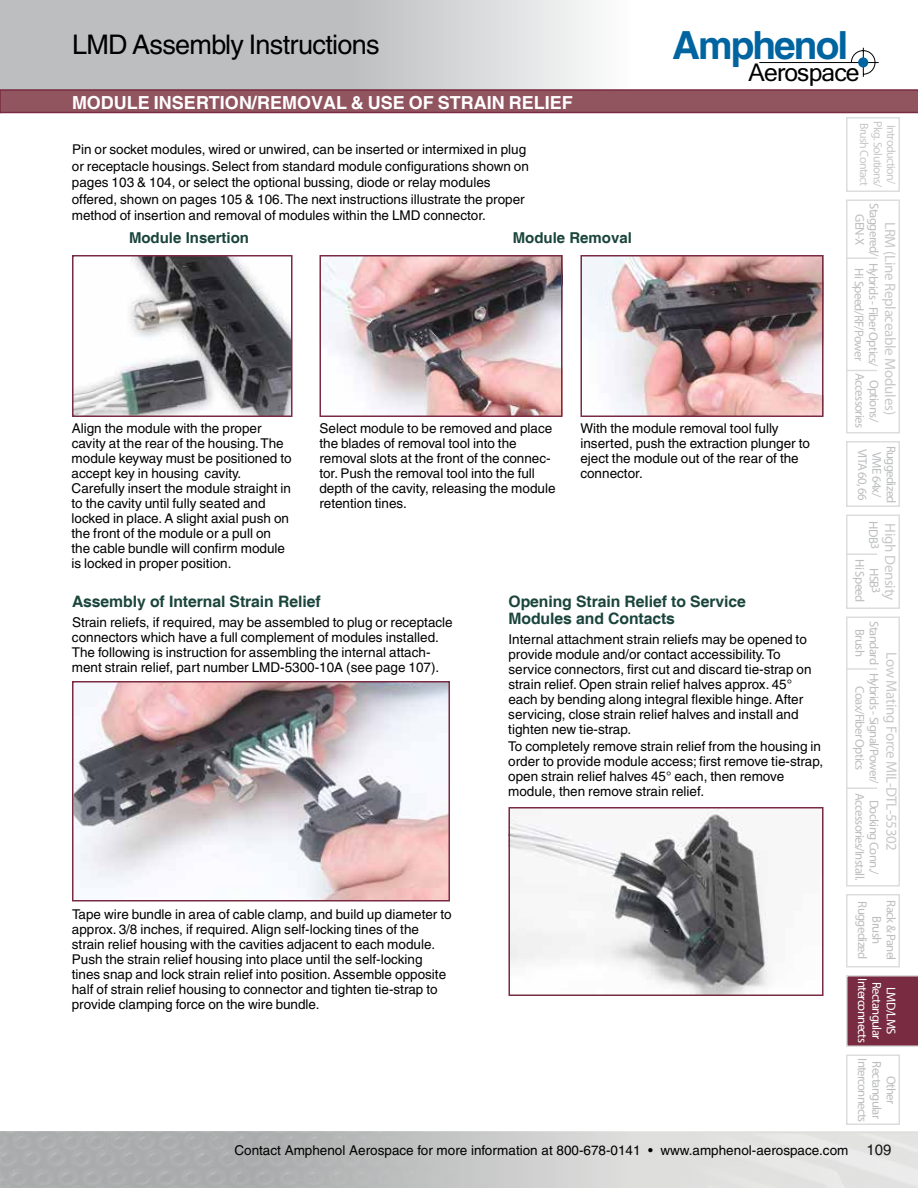
<style>
.page{position:relative;width:918px;height:1188px;background:#fff}
.page>*{position:absolute;margin:0;border:0;box-sizing:border-box;transform-origin:0 0}
.t1{font:38.85px "Kartika";letter-spacing:-.02em;color:#000}
.t2{font:700 38.85px "Helvetica";letter-spacing:-.05em;color:#0064a0}
.t3{font:27px "Helvetica";letter-spacing:-.025em;color:#000}
.t4{font:700 18px "Helvetica";color:#fff}
.t5{font:700 15.75px/17.2px "Helvetica";letter-spacing:-.005em;color:#1a453b}
.t6{font:15px "Myriad Pro";letter-spacing:-.02em;color:#c7c8ca}
.t7{font:700 15px "Helvetica";color:#1a453b}
.t8{font:15px "Helvetica";color:#000}
.t9{font:13.5px/15px "Helvetica";color:#000}
.t10{font:12.75px/14.2px "Myriad Pro";letter-spacing:-.05em;color:#bcbec0;text-align:center}
.t11{font:12.75px/14.2px "Myriad Pro";letter-spacing:-.05em;color:#fff;text-align:center}
.t12{font:12px "Myriad Pro";letter-spacing:-.05em;color:#c7c8ca}
.t13{font:12px "Myriad Pro";color:#bcbec0}
</style>
<div class="page">
<div style="left:0;top:1131px;width:630px;height:57px;background:linear-gradient(to right,#a0a2a3,#d3d4d3)"></div>
<svg style="left:0;top:0;width:591px;height:89px;background:#c7c9ca"></svg>
<svg style="left:0;top:89px;width:918px;height:24px;background:#8e515d"></svg>
<svg style="left:759px;top:47px;width:120px;height:30px"></svg>
<div style="left:858px;top:57px;width:10px;height:10px;background:#0064a0;border-radius:50%"></div>
<hr style="left:0;top:1131px;width:1px;height:57px;background:#bcbec0">
<div style="left:846px;top:200px;width:54px;height:234px;background:#fff;border:2px solid #dcddde"></div>
<div style="left:846px;top:514px;width:54px;height:95px;background:#fff;border:2px solid #dcddde"></div>
<div style="left:846px;top:616px;width:54px;height:270px;background:#fff;border:2px solid #dcddde"></div>
<div style="left:846px;top:894px;width:54px;height:74px;background:#fff;border:2px solid #dcddde"></div>
<svg style="left:846px;top:975px;width:72px;height:72px;background:#7e354a"></svg>
<hr style="left:846px;top:257px;width:31px;height:2px;background:#dcddde">
<hr style="left:846px;top:370px;width:31px;height:1px;background:#dcddde">
<hr style="left:846px;top:554px;width:31px;height:1px;background:#dcddde">
<hr style="left:846px;top:668px;width:31px;height:2px;background:#dcddde">
<hr style="left:846px;top:788px;width:31px;height:1px;background:#dcddde">
<div style="left:846px;top:1054px;width:54px;height:71px;background:#fff;border:2px solid #dcddde"></div>
<div style="left:846px;top:117px;width:54px;height:75px;background:#fff;border:2px solid #dcddde"></div>
<div style="left:846px;top:441px;width:54px;height:66px;background:#fff;border:2px solid #dcddde"></div>
<img style="left:511px;top:811px;width:257px;height:182px">
<img style="left:75px;top:684px;width:372px;height:215px">
<img style="left:323px;top:258px;width:236px;height:156px">
<img style="left:583px;top:258px;width:238px;height:156px">
<img style="left:75px;top:258px;width:214px;height:156px">
<div style="left:320px;top:255px;width:242px;height:162px;border:2px solid #782b41"></div>
<div style="left:580px;top:255px;width:244px;height:162px;border:2px solid #782b41"></div>
<div style="left:72px;top:681px;width:378px;height:221px;border:2px solid #782b41"></div>
<div style="left:508px;top:807px;width:316px;height:189px;border:2px solid #782b41"></div>
<div style="left:72px;top:255px;width:220px;height:162px;border:2px solid #782b41"></div>
<h1 class="t2" style="left:672px;top:22px;width:178px">Amphenol</h1>
<h2 class="t3" style="left:72px;top:29px;width:309px">LMD Assembly Instructions</h2>
<h3 class="t4" style="left:72px;top:91px;width:502px">MODULE INSERTION/REMOVAL &amp; USE OF STRAIN RELIEF</h3>
<p class="t9" style="left:72px;top:141px;width:459px;line-height:16.5px">Pin or socket modules, wired or unwired, can be inserted or intermixed in plug or receptacle housings. Select from standard module configurations shown on pages 103 &amp; 104, or select the optional bussing, diode or relay modules offered, shown on pages 105 &amp; 106.The next instructions illustrate the proper method of insertion and removal of modules within the LMD connector.</p>
<h1 class="t1" style="left:749px;top:53px;width:112px">Aerospace</h1>
<p class="t12" style="left:872px;top:123px;width:65px;rotate:90deg">Brush Contact</p>
<p class="t12" style="left:885px;top:121px;width:68px;rotate:90deg">Pkg. Solutions/</p>
<p class="t12" style="left:899px;top:125px;width:61px;rotate:90deg">Introduction/</p>
<p class="t10" style="left:881px;top:203px;width:55px;rotate:90deg">Staggered/<br>GEN-X</p>
<p class="t10" style="left:881px;top:263px;width:106px;rotate:90deg">Hybrids - Fiber Optics/<br>Hi Speed/RF/Power</p>
<p class="t10" style="left:881px;top:373px;width:56px;rotate:90deg">Options/<br>Accessories</p>
<p class="t6" style="left:899px;top:222px;width:195px;rotate:90deg">LRM (Line Replaceable Modules)</p>
<p class="t7" style="left:129px;top:229px;width:122px">Module Insertion</p>
<p class="t7" style="left:513px;top:229px;width:121px">Module Removal</p>
<p class="t9" style="left:319px;top:421px;width:238px">Select module to be removed and place the blades of removal tool into the removal slots at the front of the connec&shy;tor. Push the removal tool into the full depth of the cavity, releasing the module retention tines.</p>
<p class="t9" style="left:580px;top:421px;width:231px">With the module removal tool fully inserted, push the extraction plunger to eject the module out of the rear of the connector.</p>
<p class="t9" style="left:71px;top:421px;width:222px">Align the module with the proper cavity at the rear of the housing.The module keyway must be positioned to accept key in housing cavity.<br>Carefully insert the module straight in to the cavity until fully seated and locked in place. A slight axial push on the front of the module or a pull on the cable bundle will confirm module is locked in proper position.</p>
<p class="t10" style="left:898px;top:446px;width:59px;rotate:90deg">Ruggedized</p>
<p class="t10" style="left:870px;top:449px;width:53px;rotate:90deg">VITA 60, 66</p>
<p class="t10" style="left:884px;top:452px;width:47px;rotate:90deg">VME 64x/</p>
<p class="t10" style="left:881px;top:521px;width:24px;rotate:90deg">HDB</p>
<p class="t6" style="left:899px;top:523px;width:79px;rotate:90deg">High Density</p>
<p class="t13" style="left:883px;top:543px;width:8px;rotate:90deg">3</p>
<p class="t10" style="left:881px;top:559px;width:45px;rotate:90deg">HSB<sup>3<br></sup>Hi Speed</p>
<p class="t5" style="left:72px;top:594px;width:250px">Assembly of Internal Strain Relief</p>
<p class="t9" style="left:72px;top:615px;width:382px">Strain reliefs, if required, may be assembled to plug or receptacle connectors which have a full complement of modules installed.<br>The following is instruction for assembling the internal attach&shy;ment strain relief, part number LMD-5300-10A (see page 107).</p>
<p class="t5" style="left:508px;top:594px;width:239px">Opening Strain Relief to Service<br>Modules and Contacts</p>
<p class="t9" style="left:508px;top:632px;width:305px">Internal attachment strain reliefs may be opened to provide module and/or contact accessibility.To service connectors, first cut and discard tie-strap on strain relief. Open strain relief halves approx. 45° each by bending along integral flexible hinge. After servicing, close strain relief halves and install and tighten new tie-strap.</p>
<p class="t9" style="left:508px;top:738px;width:317px">To completely remove strain relief from the housing in order to provide module access; first remove tie-strap, open strain relief halves 45° each, then remove module, then remove strain relief.</p>
<p class="t10" style="left:881px;top:621px;width:45px;rotate:90deg">Standard<br>Brush</p>
<p class="t10" style="left:881px;top:673px;width:112px;rotate:90deg">Hybrids - Signal/Power/<br>Coax/Fiber Optics</p>
<p class="t6" style="left:901px;top:652px;width:200px;rotate:90deg">Low Mating Force MIL-DTL-55302</p>
<p class="t10" style="left:881px;top:793px;width:89px;rotate:90deg">Docking Conn./<br>Accessories/Install.</p>
<p class="t9" style="left:72px;top:907px;width:381px">Tape wire bundle in area of cable clamp, and build up diameter to approx. 3/8 inches, if required. Align self-locking tines of the strain relief housing with the cavities adjacent to each module.<br>Push the strain relief housing into place until the self-locking tines snap and lock strain relief into position. Assemble opposite half of strain relief housing to connector and tighten tie-strap to provide clamping force on the wire bundle.</p>
<p class="t10" style="left:898px;top:900px;width:62px;rotate:90deg">Rack &amp; Panel<br>Brush<br>Ruggedized</p>
<p class="t11" style="left:898px;top:978px;width:66px;rotate:90deg">LMD/LMS<br>Rectangular<br>Interconnects</p>
<p class="t10" style="left:898px;top:1058px;width:66px;rotate:90deg">Other<br>Rectangular<br>Interconnects</p>
<p class="t9" style="left:234px;top:1143px;width:615px">Contact Amphenol Aerospace for more information at 800-678-0141 • www.amphenol-aerospace.com</p>
<p class="t8" style="left:867px;top:1141px;width:27px">109</p>
</div>
